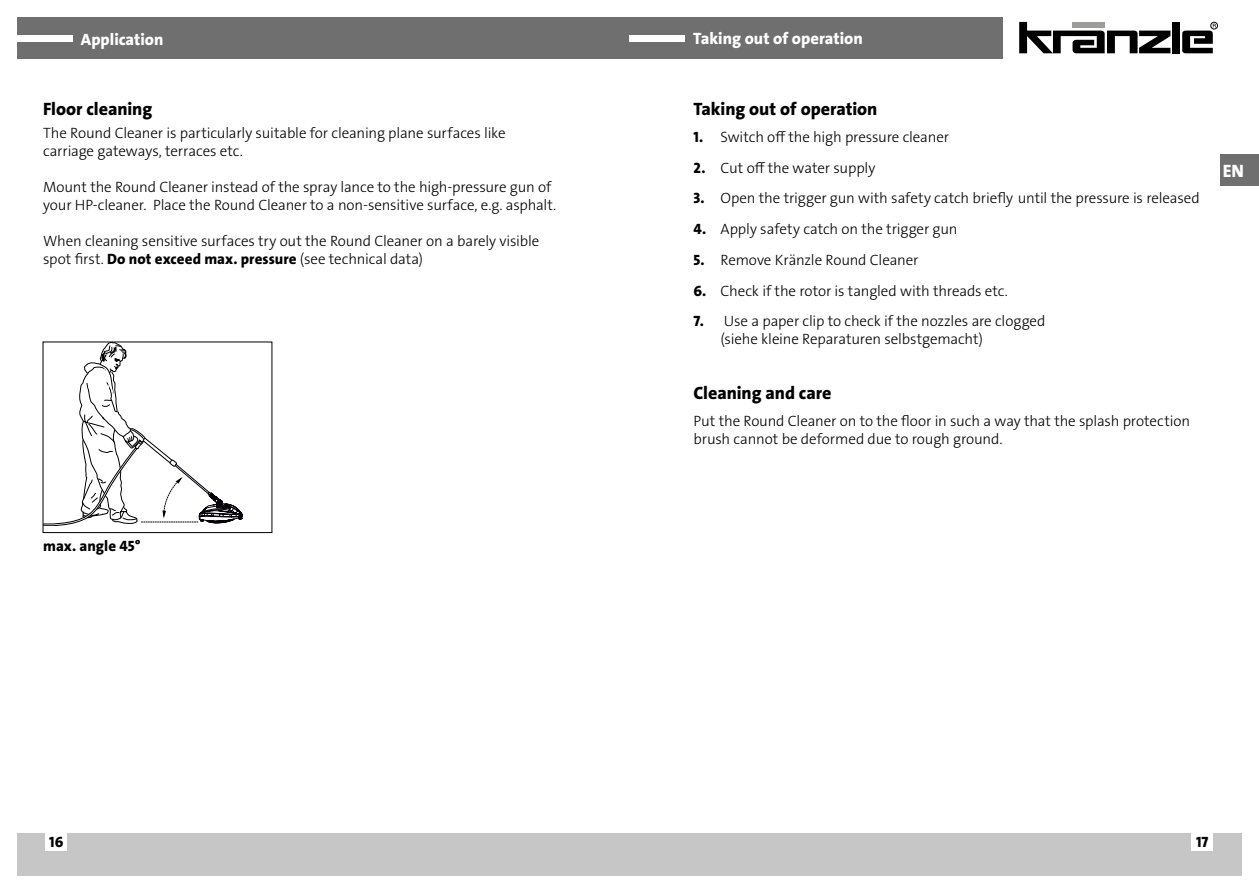
<style>
.page{position:relative;width:1259px;height:893px;background:#fff}
.page>*{position:absolute;margin:0;border:0;box-sizing:border-box;transform-origin:0 0}
.t1{font:18px "The Sans LP8 Ex Bld";letter-spacing:-.005em;color:#000}
.t2{font:18px "The Sans LP8 Ex Bld";color:#fff}
.t3{font:16.5px "The Sans LP8 Ex Bld";color:#fff}
.t4{font:15px/18px "The Sans LP3 Lig";letter-spacing:-.01em;color:#000}
.t5{font:15px "The Sans LP8 Ex Bld";color:#000}
.s1{font-family:"The Sans LP8 Ex Bld"}
</style>
<div class="page">
<div style="left:629px;top:833px;width:613px;height:43px;background:#c6c6c6"></div>
<div style="left:17px;top:833px;width:612px;height:43px;background:#c6c6c6"></div>
<div style="left:1191px;top:833px;width:22px;height:18px;background:#fff"></div>
<div style="left:46px;top:833px;width:21px;height:18px;background:#fff"></div>
<div style="left:17px;top:17px;width:985px;height:41px;background:#706f6f"></div>
<div style="left:17px;top:35px;width:55px;height:6px;background:#fff"></div>
<div style="left:629px;top:35px;width:56px;height:6px;background:#fff"></div>
<svg style="left:1019px;top:22px;width:151px;height:31px"></svg>
<div style="left:1172px;top:22px;width:7px;height:31px;background:#000"></div>
<div style="left:1210px;top:22px;width:7px;height:7px;border:1px solid #000;border-radius:50%"></div>
<svg style="left:1182px;top:24px;width:34px;height:29px"></svg>
<div style="left:1220px;top:154px;width:39px;height:32px;background:#706f6f"></div>
<svg style="left:45px;top:344px;width:198px;height:182px"></svg>
<p class="t3" style="left:81px;top:28px;width:84px">Application</p>
<p class="t3" style="left:693px;top:28px;width:171px">Taking out of operation</p>
<p class="t1" style="left:43px;top:98px;width:111px">Floor cleaning</p>
<p class="t4" style="left:43px;top:124px;width:464px">The Round Cleaner is particularly suitable for cleaning plane surfaces like carriage gateways, terraces etc.</p>
<p class="t4" style="left:43px;top:178px;width:514px">Mount the Round Cleaner instead of the spray lance to the high-pressure gun of your HP-cleaner. Place the Round Cleaner to a non-sensitive surface, e.g. asphalt.</p>
<p class="t4" style="left:43px;top:232px;width:498px">When cleaning sensitive surfaces try out the Round Cleaner on a barely visible spot first. <span class="s1">Do not exceed max. pressure</span> (see technical data)</p>
<p class="t1" style="left:693px;top:98px;width:185px">Taking out of operation</p>
<p class="t4" style="left:693px;top:128px;width:257px"><span class="s1">1.</span> Switch off the high pressure cleaner</p>
<p class="t4" style="left:693px;top:159px;width:183px"><span class="s1">2.</span> Cut off the water supply</p>
<p class="t4" style="left:693px;top:189px;width:508px"><span class="s1">3.</span> Open the trigger gun with safety catch briefly until the pressure is released</p>
<p class="t4" style="left:693px;top:220px;width:265px"><span class="s1">4.</span> Apply safety catch on the trigger gun</p>
<p class="t4" style="left:693px;top:251px;width:226px"><span class="s1">5.</span> Remove Kränzle Round Cleaner</p>
<p class="t4" style="left:693px;top:282px;width:316px"><span class="s1">6.</span> Check if the rotor is tangled with threads etc.</p>
<p class="t4" style="left:720px;top:312px;width:326px;text-indent:-27px"><span class="s1">7.</span> Use a paper clip to check if the nozzles are clogged (siehe kleine Reparaturen selbstgemacht)</p>
<p class="t1" style="left:693px;top:382px;width:139px">Cleaning and care</p>
<p class="t4" style="left:693px;top:412px;width:498px">Put the Round Cleaner on to the floor in such a way that the splash protection brush cannot be deformed due to rough ground.</p>
<p class="t2" style="left:1222px;top:159px;width:23px">EN</p>
<p class="t5" style="left:43px;top:536px;width:99px">max. angle 45°</p>
<p class="t5" style="left:49px;top:832px;width:16px">16</p>
<p class="t5" style="left:1196px;top:832px;width:14px">17</p>
</div>
